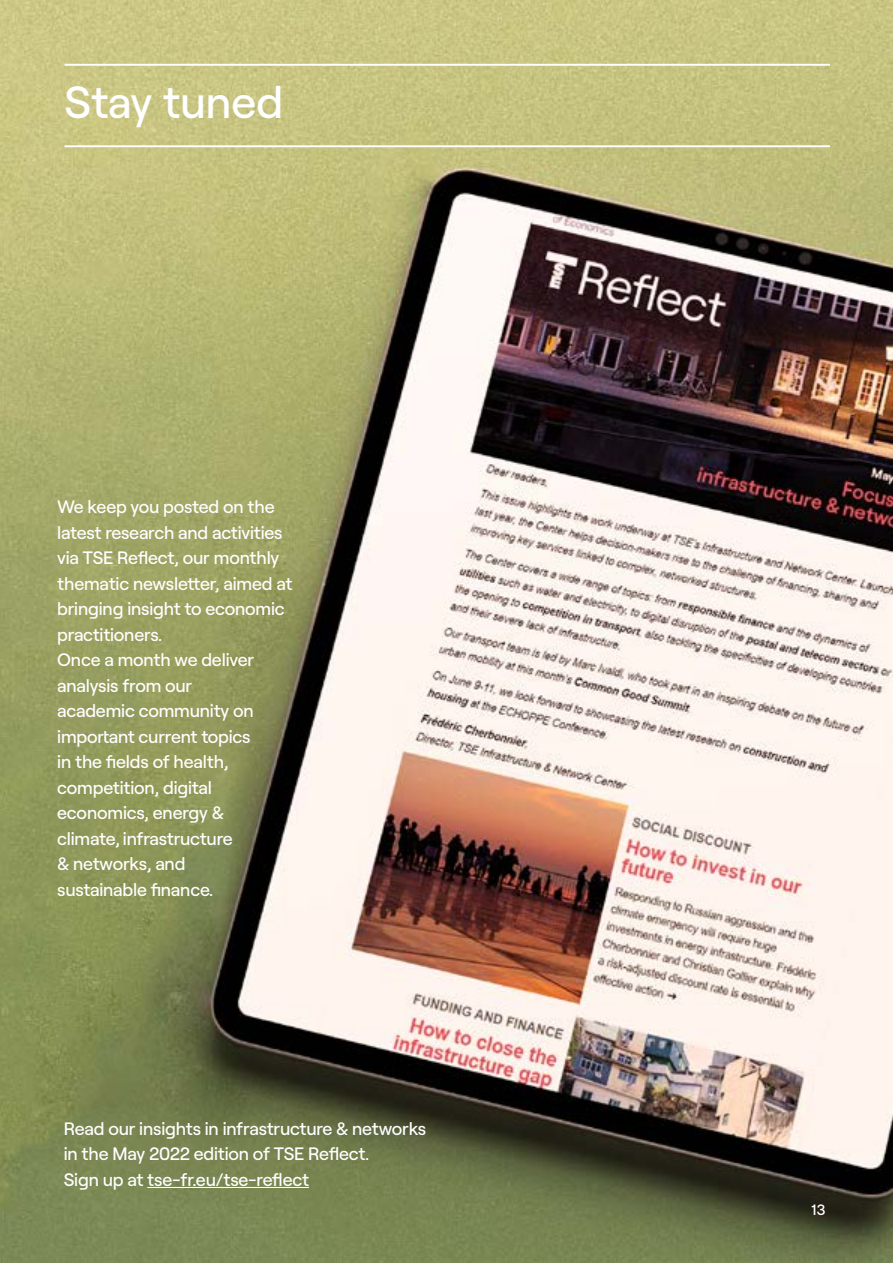
<style>
.page{position:relative;width:893px;height:1263px;background:#fff}
.page>*{position:absolute;margin:0;border:0;box-sizing:border-box;transform-origin:0 0}
.t1{font:500 45px "Roobert";color:#fff}
.t2{font:500 18px/25.5px "Roobert";letter-spacing:-.01em;color:#fff}
.t3{font:500 15px "Roobert";color:#fff}
</style>
<div class="page">
<img style="left:0;top:0;width:893px;height:1263px">
<hr style="left:65px;top:64px;width:765px;height:2px;background:#fff">
<hr style="left:65px;top:145px;width:765px;height:2px;background:#fff">
<hr style="left:147px;top:1187px;width:162px;height:1px;background:#fff">
<h1 class="t1" style="left:65px;top:68px;width:220px">Stay tuned</h1>
<p class="t2" style="left:57px;top:492px;width:237px">We keep you posted on the latest research and activities via TSE Reflect, our monthly thematic newsletter, aimed at bringing insight to economic practitioners.<br>Once a month we deliver analysis from our<br>academic community on important current topics<br>in the fields of health, competition, digital economics, energy &amp;<br>climate, infrastructure<br>&amp; networks, and<br>sustainable finance.</p>
<p class="t2" style="left:64px;top:1114px;width:364px">Read our insights in infrastructure &amp; networks in the May 2022 edition of TSE Reflect.<br>Sign up at tse-fr.eu/tse-reflect</p>
<p class="t3" style="left:811px;top:1199px;width:16px">13</p>
</div>
